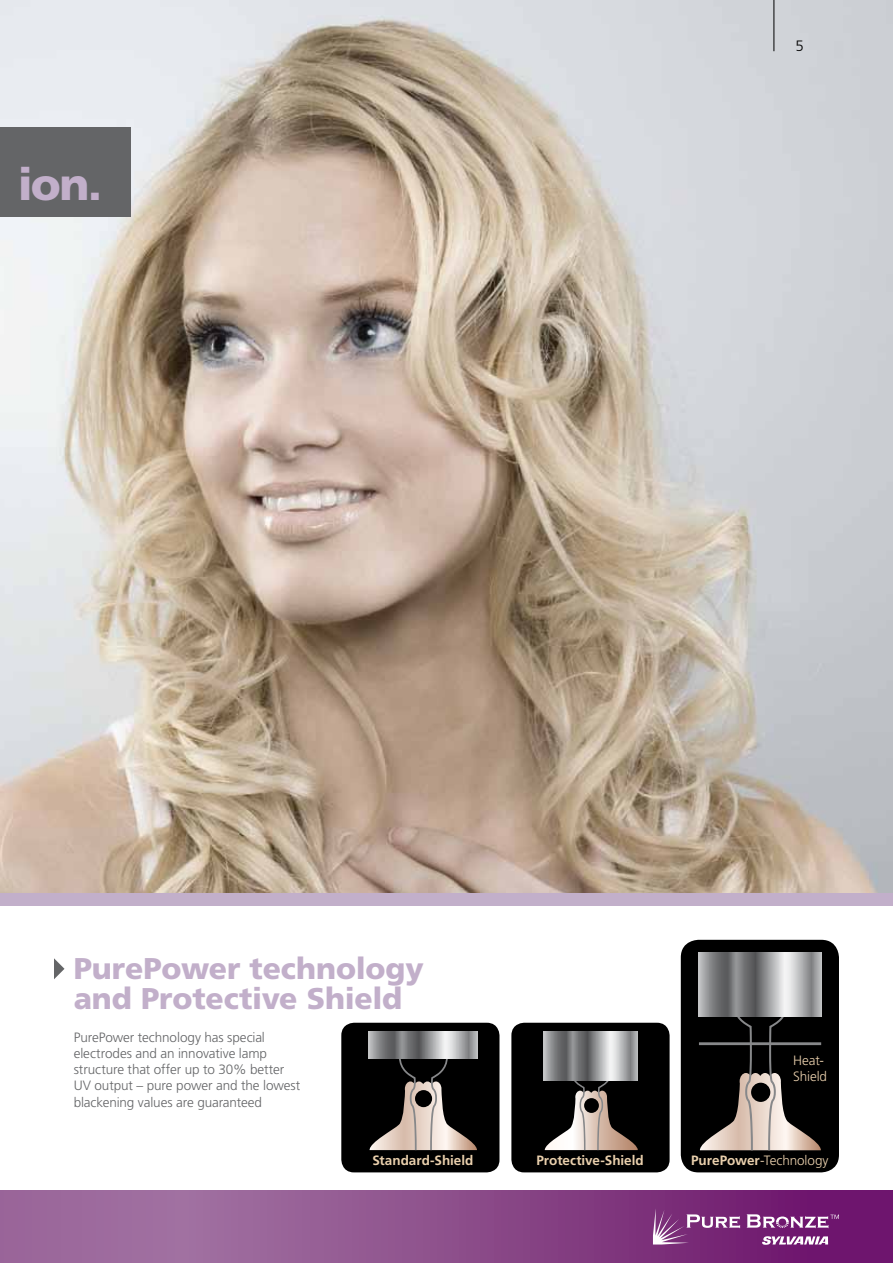
<style>
.page{position:relative;width:893px;height:1263px;background:#fff}
.page>*{position:absolute;margin:0;border:0;box-sizing:border-box;transform-origin:0 0}
.t1{font:900 45px "Frutiger LT Std";color:#c2afca}
.t2{font:900 30px/30px "Frutiger LT Std";letter-spacing:-.005em;color:#c2afca}
.t3{font:300 15px "Frutiger LT Std";color:#000}
.t4{font:300 13.5px/16.2px "Frutiger LT Std";letter-spacing:-.005em;color:#646567}
.t5{font:700 13.5px "Frutiger LT Std";color:#ead0ad}
.t6{font:300 13.5px/16.2px "Frutiger LT Std";letter-spacing:-.01em;color:#ead0ad}
.s1{font-weight:700}
</style>
<div class="page">
<img style="left:0;top:0;width:893px;height:893px">
<div style="left:0;top:893px;width:893px;height:13px;background:#c2afca"></div>
<div style="left:341px;top:1023px;width:158px;height:149px;background:#000;border-radius:13px"></div>
<svg style="left:370px;top:1058px;width:107px;height:92px"></svg>
<svg style="left:369px;top:1031px;width:108px;height:27px;background:#969799"></svg>
<div style="left:511px;top:1023px;width:159px;height:149px;background:#000;border-radius:13px"></div>
<svg style="left:545px;top:1080px;width:93px;height:70px"></svg>
<svg style="left:544px;top:1031px;width:94px;height:49px;background:#979899"></svg>
<div style="left:681px;top:940px;width:158px;height:232px;background:#000;border-radius:18px"></div>
<svg style="left:700px;top:1016px;width:121px;height:134px"></svg>
<svg style="left:699px;top:952px;width:122px;height:64px;background:#979899"></svg>
<hr style="left:699px;top:1042px;width:122px;height:3px;background:#87888a">
<hr style="left:773px;top:0;width:1px;height:51px;background:#000">
<div style="left:0;top:128px;width:131px;height:89px;background:#646567"></div>
<svg style="left:54px;top:958px;width:11px;height:21px"></svg>
<svg style="left:0;top:1191px;width:893px;height:72px;background:#8c4d8b"></svg>
<svg style="left:653px;top:1208px;width:186px;height:37px;background:#8f4d8e"></svg>
<h1 class="t1" style="left:18px;top:157px;width:85px">ion.</h1>
<h2 class="t2" style="left:74px;top:954px;width:352px">PurePower technology and Protective Shield</h2>
<p class="t4" style="left:74px;top:1029px;width:228px">PurePower technology has special electrodes and an innovative lamp structure that offer up to 30% better UV output – pure power and the lowest blackening values are guaranteed</p>
<p class="t3" style="left:795px;top:38px;width:10px">5</p>
<p class="t6" style="left:793px;top:1053px;width:35px">Heat-<br>Shield</p>
<p class="t5" style="left:372px;top:1153px;width:103px">Standard-Shield</p>
<p class="t5" style="left:536px;top:1153px;width:109px">Protective-Shield</p>
<p class="t6" style="left:691px;top:1153px;width:139px"><span class="s1">PurePower</span>-Technology</p>
</div>
